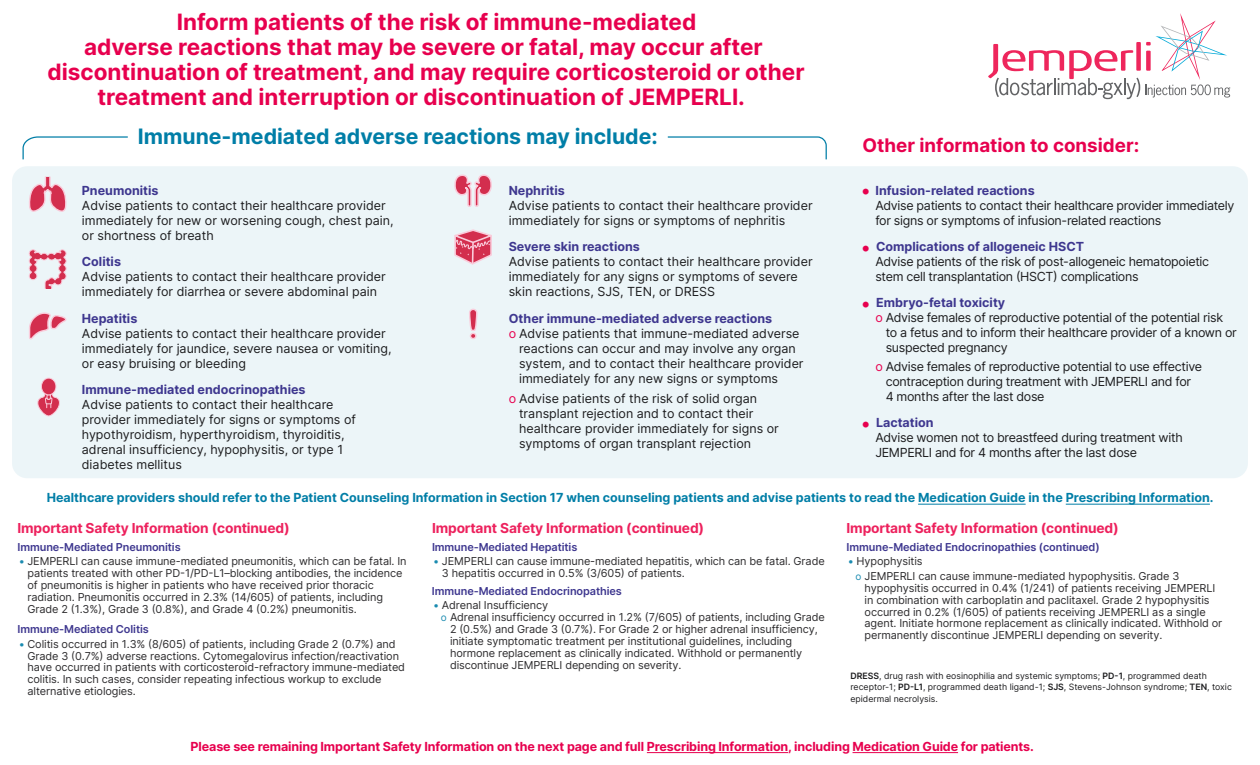
<style>
.page{position:relative;width:1260px;height:765px;background:#fff}
.page>*{position:absolute;margin:0;border:0;box-sizing:border-box;transform-origin:0 0}
.t1{font:700 22.5px "Inter";color:#e7004e}
.t2{font:700 21.25px "Inter";color:#007ea7}
.t3{font:700 18.75px "Inter";color:#e7004e}
.t4{font:700 13.75px "Inter";letter-spacing:-.01em;color:#ed215d}
.t5{font:12.5px/15px "Inter";color:#1d1d1f}
.t6{font:12.5px/15px "Inter";letter-spacing:-.025em;color:#1d1d1f}
.t7{font:700 12.5px "Inter";color:#007ea7}
.t8{font:700 12.5px "Inter";color:#3e378f}
.t9{font:700 12.5px "Inter";letter-spacing:-.01em;color:#e7004e}
.t10{font:11px/11.9px "Inter";letter-spacing:-.01em;color:#2d2c2e}
.t11{font:600 11px "Inter";letter-spacing:-.01em;color:#3e378f}
.t12{font:8.75px/11.2px "Inter";color:#1d1d1f}
.s1{color:#e7004e}
.s2{font-weight:700;font-size:18.75px;color:#e7004e}
.s3{font-weight:700;color:#3e378f}
.s4{font-size:18.75px;color:#e7004e}
.s5{color:#1a8bb0}
.s6{font-size:10px;color:#1a8bb0}
.s7{font-weight:600}
</style>
<div class="page">
<svg style="left:988px;top:13px;width:242px;height:86px"></svg>
<div style="left:12px;top:166px;width:1236px;height:312px;background:#e6f2f6;border-radius:15px"></div>
<hr style="left:647px;top:752px;width:141px;height:1px;background:#e7004e">
<hr style="left:853px;top:752px;width:105px;height:1px;background:#e7004e">
<hr style="left:918px;top:504px;width:108px;height:1px;background:#007ea7">
<hr style="left:1066px;top:504px;width:144px;height:1px;background:#007ea7">
<svg style="left:29px;top:176px;width:38px;height:36px"></svg>
<svg style="left:29px;top:249px;width:38px;height:39px"></svg>
<svg style="left:29px;top:312px;width:38px;height:28px"></svg>
<svg style="left:38px;top:392px;width:22px;height:25px"></svg>
<div style="left:41px;top:378px;width:15px;height:17px;background:#d32e4e;border-radius:50%"></div>
<div style="left:41px;top:378px;width:15px;height:17px;border:1px solid #faccdb;border-radius:50%"></div>
<svg style="left:454px;top:174px;width:38px;height:33px"></svg>
<svg style="left:454px;top:229px;width:38px;height:36px"></svg>
<div style="left:470px;top:333px;width:7px;height:6px;border:1px solid #faccdb;border-radius:3px"></div>
<svg style="left:469px;top:308px;width:9px;height:30px"></svg>
<svg style="left:22px;top:136px;width:106px;height:24px"></svg>
<svg style="left:667px;top:136px;width:160px;height:24px"></svg>
<h1 class="t1" style="left:177px;top:6px;width:521px">Inform patients of the risk of immune-mediated</h1>
<h1 class="t1" style="left:84px;top:31px;width:680px">adverse reactions that may be severe or fatal, may occur after</h1>
<h1 class="t1" style="left:48px;top:56px;width:759px">discontinuation of treatment, and may require corticosteroid or other</h1>
<h1 class="t1" style="left:97px;top:81px;width:649px">treatment and interruption or discontinuation of JEMPERLI.</h1>
<h2 class="t2" style="left:138px;top:121px;width:522px">Immune-mediated adverse reactions may include:</h2>
<p class="t8" style="left:82px;top:182px;width:78px">Pneumonitis</p>
<p class="t5" style="left:82px;top:198px;width:313px">Advise patients to contact their healthcare provider immediately for new or worsening cough, chest pain, or shortness of breath</p>
<p class="t8" style="left:82px;top:253px;width:41px">Colitis</p>
<p class="t5" style="left:82px;top:269px;width:305px">Advise patients to contact their healthcare provider immediately for diarrhea or severe abdominal pain</p>
<p class="t8" style="left:82px;top:309px;width:57px">Hepatitis</p>
<p class="t5" style="left:82px;top:325px;width:311px">Advise patients to contact their healthcare provider immediately for jaundice, severe nausea or vomiting, or easy bruising or bleeding</p>
<p class="t8" style="left:82px;top:380px;width:225px">Immune-mediated endocrinopathies</p>
<p class="t5" style="left:82px;top:397px;width:276px">Advise patients to contact their healthcare provider immediately for signs or symptoms of hypothyroidism, hyperthyroidism, thyroiditis, adrenal insufficiency, hypophysitis, or type 1 diabetes mellitus</p>
<p class="t8" style="left:509px;top:182px;width:58px">Nephritis</p>
<p class="t5" style="left:509px;top:198px;width:305px">Advise patients to contact their healthcare provider immediately for signs or symptoms of nephritis</p>
<p class="t8" style="left:509px;top:238px;width:133px">Severe skin reactions</p>
<p class="t5" style="left:509px;top:254px;width:305px">Advise patients to contact their healthcare provider immediately for any signs or symptoms of severe skin reactions, SJS, TEN, or DRESS</p>
<p class="t8" style="left:509px;top:309px;width:265px">Other immune-mediated adverse reactions</p>
<p class="t5" style="left:509px;top:325px;width:292px"><span class="s1">o</span> Advise patients that immune-mediated adverse</p>
<p class="t5" style="left:519px;top:340px;width:278px">reactions can occur and may involve any organ</p>
<p class="t5" style="left:519px;top:355px;width:286px">system, and to contact their healthcare provider</p>
<p class="t5" style="left:519px;top:370px;width:261px">immediately for any new signs or symptoms</p>
<p class="t5" style="left:519px;top:391px;width:261px;text-indent:-10px"><span class="s1">o</span> Advise patients of the risk of solid organ transplant rejection and to contact their healthcare provider immediately for signs or symptoms of organ transplant rejection</p>
<h3 class="t3" style="left:862px;top:131px;width:278px">Other information to consider:</h3>
<p class="t6" style="left:875px;top:183px;width:361px;text-indent:-14px"><span class="s2">•</span> <span class="s3">Infusion-related reactions<br></span>Advise patients to contact their healthcare provider immediately for signs or symptoms of infusion-related reactions</p>
<p class="t6" style="left:875px;top:239px;width:335px;text-indent:-14px"><span class="s2">•</span> <span class="s3">Complications of allogeneic HSCT<br></span>Advise patients of the risk of post-allogeneic hematopoietic stem cell transplantation (HSCT) complications</p>
<p class="t8" style="left:862px;top:294px;width:145px"><span class="s4">•</span> Embryo-fetal toxicity</p>
<p class="t6" style="left:875px;top:310px;width:349px"><span class="s1">o</span> Advise females of reproductive potential of the potential risk</p>
<p class="t6" style="left:886px;top:325px;width:353px">to a fetus and to inform their healthcare provider of a known or</p>
<p class="t6" style="left:886px;top:340px;width:124px">suspected pregnancy</p>
<p class="t6" style="left:886px;top:359px;width:318px;text-indent:-10px"><span class="s1">o</span> Advise females of reproductive potential to use effective contraception during treatment with JEMPERLI and for<br>4 months after the last dose</p>
<p class="t6" style="left:875px;top:415px;width:309px;text-indent:-14px"><span class="s2">•</span> <span class="s3">Lactation<br></span>Advise women not to breastfeed during treatment with<br>JEMPERLI and for 4 months after the last dose</p>
<p class="t7" style="left:47px;top:488px;width:1168px">Healthcare providers should refer to the Patient Counseling Information in Section 17 when counseling patients and advise patients to read the Medication Guide in the Prescribing Information.</p>
<p class="t4" style="left:18px;top:518px;width:274px">Important Safety Information (continued)</p>
<p class="t11" style="left:18px;top:539px;width:165px">Immune-Mediated Pneumonitis</p>
<p class="t10" style="left:27px;top:555px;width:381px;text-indent:-9px"><span class="s5">•</span> JEMPERLI can cause immune-mediated pneumonitis, which can be fatal. In patients treated with other PD-1/PD-L1–blocking antibodies, the incidence of pneumonitis is higher in patients who have received prior thoracic radiation. Pneumonitis occurred in 2.3% (14/605) of patients, including Grade 2 (1.3%), Grade 3 (0.8%), and Grade 4 (0.2%) pneumonitis.</p>
<p class="t11" style="left:17px;top:621px;width:133px">Immune-Mediated Colitis</p>
<p class="t10" style="left:27px;top:638px;width:379px;text-indent:-9px"><span class="s5">•</span> Colitis occurred in 1.3% (8/605) of patients, including Grade 2 (0.7%) and Grade 3 (0.7%) adverse reactions. Cytomegalovirus infection/reactivation have occurred in patients with corticosteroid-refractory immune-mediated colitis. In such cases, consider repeating infectious workup to exclude alternative etiologies.</p>
<p class="t4" style="left:432px;top:518px;width:274px">Important Safety Information (continued)</p>
<p class="t11" style="left:432px;top:539px;width:147px">Immune-Mediated Hepatitis</p>
<p class="t10" style="left:442px;top:555px;width:384px;text-indent:-9px"><span class="s5">•</span> JEMPERLI can cause immune-mediated hepatitis, which can be fatal. Grade<br>3 hepatitis occurred in 0.5% (3/605) of patients.</p>
<p class="t11" style="left:432px;top:583px;width:191px">Immune-Mediated Endocrinopathies</p>
<p class="t10" style="left:433px;top:599px;width:116px"><span class="s5">•</span> Adrenal Insufficiency</p>
<p class="t10" style="left:441px;top:611px;width:385px"><span class="s6">o</span> Adrenal insufficiency occurred in 1.2% (7/605) of patients, including Grade</p>
<p class="t10" style="left:450px;top:623px;width:369px">2 (0.5%) and Grade 3 (0.7%). For Grade 2 or higher adrenal insufficiency,</p>
<p class="t10" style="left:450px;top:635px;width:344px">initiate symptomatic treatment per institutional guidelines, including</p>
<p class="t10" style="left:450px;top:647px;width:354px">hormone replacement as clinically indicated. Withhold or permanently</p>
<p class="t10" style="left:450px;top:659px;width:233px">discontinue JEMPERLI depending on severity.</p>
<p class="t4" style="left:847px;top:518px;width:274px">Important Safety Information (continued)</p>
<p class="t11" style="left:847px;top:539px;width:255px">Immune-Mediated Endocrinopathies (continued)</p>
<p class="t10" style="left:856px;top:554px;width:325px;line-height:14.6px;text-indent:-8px"><span class="s5">•</span> Hypophysitis<br><span class="s6">o</span> JEMPERLI can cause immune-mediated hypophysitis. Grade 3</p>
<p class="t10" style="left:865px;top:582px;width:359px">hypophysitis occurred in 0.4% (1/241) of patients receiving JEMPERLI in combination with carboplatin and paclitaxel. Grade 2 hypophysitis occurred in 0.2% (1/605) of patients receiving JEMPERLI as a single agent. Initiate hormone replacement as clinically indicated. Withhold or permanently discontinue JEMPERLI depending on severity.</p>
<p class="t12" style="left:850px;top:670px;width:383px"><span class="s7">DRESS</span>, drug rash with eosinophilia and systemic symptoms; <span class="s7">PD-1</span>, programmed death receptor-1; <span class="s7">PD-L1</span>, programmed death ligand-1; <span class="s7">SJS</span>, Stevens-Johnson syndrome; <span class="s7">TEN</span>, toxic epidermal necrolysis.</p>
<p class="t9" style="left:191px;top:737px;width:845px">Please see remaining Important Safety Information on the next page and full Prescribing Information, including Medication Guide for patients.</p>
</div>
